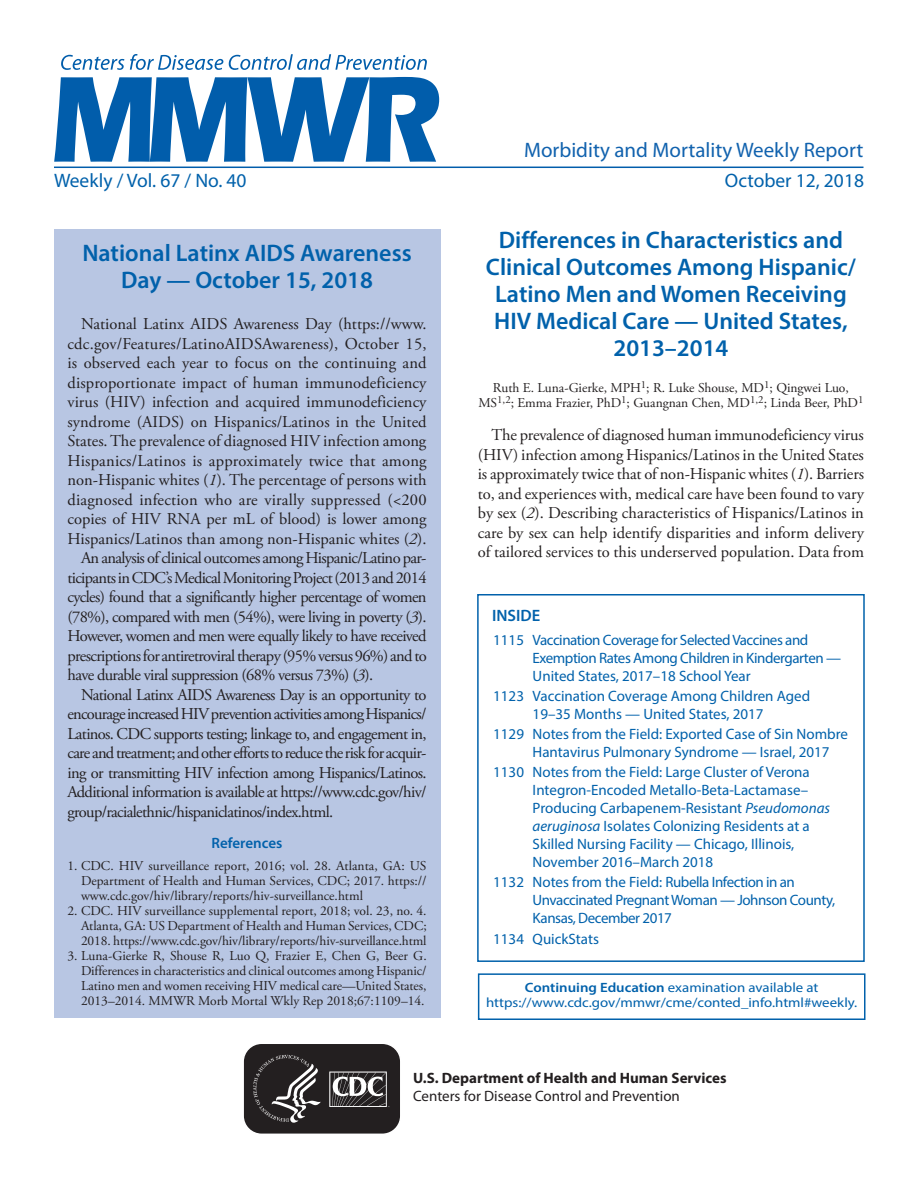
<style>
.page{position:relative;width:918px;height:1188px;background:#fff}
.page>*{position:absolute;margin:0;border:0;box-sizing:border-box;transform-origin:0 0}
.Report_Title{font:600 24px/27px "Myriad Pro";color:#0161ab;text-align:center}
.t1{font:21px "Myriad Pro";color:#1162ae}
.t2{font:19.5px "Myriad Pro";color:#0161ab}
.Paragraph{font:16.5px/19.5px "Adobe Garamond Pro";letter-spacing:-.03em;color:#231f20;text-align:justify}
.inside{font:600 16.5px "Myriad Pro";color:#0161ab}
.t3{font:15px/18px "Myriad Pro";color:#0161ab}
.t4{font:15px/18px "Myriad Pro";letter-spacing:-.03em;color:#0161ab}
.t5{font:700 15px/18px "Myriad Pro";color:#231f20}
.Ref_Title{font:600 15px "Myriad Pro";color:#0161ab}
.References{font:13.5px/15px "Adobe Garamond Pro";color:#231f20;text-align:justify}
.Author_Names{font:13.5px/15px "Adobe Garamond Pro";color:#231f20;text-align:center}
.ce_callout_box{font:13.5px/15px "Myriad Pro";color:#0161ab;text-align:center;scale:1.1 1}
.s1{font-style:italic}
.s2{font-weight:600}
.s3{font-weight:400}
</style>
<div class="page">
<hr style="left:54px;top:167px;width:810px;height:1px;background:#015dab">
<svg style="left:54px;top:77px;width:385px;height:85px"></svg>
<svg style="left:61px;top:54px;width:366px;height:16px"></svg>
<div style="left:477px;top:594px;width:388px;height:368px;border:2px solid #0161ab"></div>
<div style="left:478px;top:973px;width:388px;height:47px;border:2px solid #0161ab"></div>
<svg style="left:243px;top:1045px;width:157px;height:89px;background:#403c3d"></svg>
<div style="left:54px;top:230px;width:386px;height:788px;background:#b8c6e3"></div>
<p class="t1" style="left:524px;top:137px;width:341px">Morbidity and Mortality Weekly Report</p>
<p class="t2" style="left:54px;top:168px;width:194px">Weekly / Vol. 67 / No. 40</p>
<p class="t2" style="left:725px;top:168px;width:141px">October 12, 2018</p>
<p class="Report_Title" style="left:82px;top:239px;width:331px">National Latinx AIDS Awareness<br>Day — October 15, 2018</p>
<p class="Paragraph" style="left:68px;top:315px;width:361px;text-indent:14px">National Latinx AIDS Awareness Day (https://www. cdc.gov/Features/LatinoAIDSAwareness), October 15, is observed each year to focus on the continuing and disproportionate impact of human immunodeficiency virus (HIV) infection and acquired immunodeficiency syndrome (AIDS) on Hispanics/Latinos in the United States. The prevalence of diagnosed HIV infection among Hispanics/Latinos is approximately twice that among non-Hispanic whites (<span class="s1">1</span>). The percentage of persons with diagnosed infection who are virally suppressed (&lt;200 copies of HIV RNA per mL of blood) is lower among Hispanics/Latinos than among non-Hispanic whites (<span class="s1">2</span>).</p>
<p class="Paragraph" style="left:68px;top:549px;width:361px;text-indent:14px">An analysis of clinical outcomes among Hispanic/Latino par&shy;ticipants in CDC’s Medical Monitoring Project (2013 and 2014 cycles) found that a significantly higher percentage of women (78%), compared with men (54%), were living in poverty (<span class="s1">3</span>).<br>However, women and men were equally likely to have received prescriptions for antiretroviral therapy (95% versus 96%) and to have durable viral suppression (68% versus 73%) (<span class="s1">3</span>).</p>
<p class="Paragraph" style="left:68px;top:685px;width:361px;text-indent:14px">National Latinx AIDS Awareness Day is an opportunity to encourage increased HIV prevention activities among Hispanics/ Latinos. CDC supports testing; linkage to, and engagement in, care and treatment; and other efforts to reduce the risk for acquir&shy;ing or transmitting HIV infection among Hispanics/Latinos.<br>Additional information is available at https://www.cdc.gov/hiv/ group/racialethnic/hispaniclatinos/index.html.</p>
<h1 class="Ref_Title" style="left:212px;top:834px;width:72px">References</h1>
<p class="References" style="left:81px;top:859px;width:347px;text-indent:-14px">1. CDC. HIV surveillance report, 2016; vol. 28. Atlanta, GA: US Department of Health and Human Services, CDC; 2017. https:// www.cdc.gov/hiv/library/reports/hiv-surveillance.html</p>
<p class="References" style="left:81px;top:904px;width:347px;text-indent:-14px">2. CDC. HIV surveillance supplemental report, 2018; vol. 23, no. 4.<br>Atlanta, GA: US Department of Health and Human Services, CDC; 2018. https://www.cdc.gov/hiv/library/reports/hiv-surveillance.html</p>
<p class="References" style="left:81px;top:949px;width:347px;text-indent:-14px">3. Luna-Gierke R, Shouse R, Luo Q, Frazier E, Chen G, Beer G.<br>Differences in characteristics and clinical outcomes among Hispanic/ Latino men and women receiving HIV medical care—United States, 2013–2014. MMWR Morb Mortal Wkly Rep 2018;67:1109–14.</p>
<p class="Report_Title" style="left:486px;top:225px;width:371px">Differences in Characteristics and<br>Clinical Outcomes Among Hispanic/<br>Latino Men and Women Receiving<br>HIV Medical Care — United States,<br>2013–2014</p>
<p class="Author_Names" style="left:478px;top:381px;width:387px">Ruth E. Luna-Gierke, MPH<sup>1</sup>; R. Luke Shouse, MD<sup>1</sup>; Qingwei Luo,<br>MS<sup>1,2</sup>; Emma Frazier, PhD<sup>1</sup>; Guangnan Chen, MD<sup>1,2</sup>; Linda Beer, PhD<sup>1</sup></p>
<p class="Paragraph" style="left:478px;top:426px;width:388px;text-indent:14px">The prevalence of diagnosed human immunodeficiency virus (HIV) infection among Hispanics/Latinos in the United States is approximately twice that of non-Hispanic whites (<span class="s1">1</span>). Barriers to, and experiences with, medical care have been found to vary by sex (<span class="s1">2</span>). Describing characteristics of Hispanics/Latinos in care by sex can help identify disparities and inform delivery of tailored services to this underserved population. Data from</p>
<h1 class="inside" style="left:492px;top:605px;width:50px">INSIDE</h1>
<p class="t4" style="left:533px;top:631px;width:310px;text-indent:-39px">1115 Vaccination Coverage for Selected Vaccines and<br>Exemption Rates Among Children in Kindergarten —<br>United States, 2017–18 School Year</p>
<p class="t3" style="left:493px;top:687px;width:318px;text-align:center">1123 Vaccination Coverage Among Children Aged<br>19–35 Months — United States, 2017</p>
<p class="t3" style="left:533px;top:725px;width:317px;text-indent:-39px">1129 Notes from the Field: Exported Case of Sin Nombre<br>Hantavirus Pulmonary Syndrome — Israel, 2017</p>
<p class="t3" style="left:533px;top:763px;width:299px;text-indent:-39px">1130 Notes from the Field: Large Cluster of Verona Integron-Encoded Metallo-Beta-Lactamase– Producing Carbapenem-Resistant <span class="s1">Pseudomonas aeruginosa</span> Isolates Colonizing Residents at a Skilled Nursing Facility — Chicago, Illinois, November 2016–March 2018</p>
<p class="t4" style="left:533px;top:873px;width:304px;text-indent:-39px">1132 Notes from the Field: Rubella Infection in an<br>Unvaccinated Pregnant Woman — Johnson County,<br>Kansas, December 2017</p>
<p class="t3" style="left:493px;top:929px;width:107px">1134 QuickStats</p>
<p class="ce_callout_box" style="left:486px;top:980px;width:339px"><span class="s2">Continuing Education</span> examination available at https://www.cdc.gov/mmwr/cme/conted_info.html#weekly.</p>
<p class="t5" style="left:413px;top:1069px;width:315px">U.S. Department of Health and Human Services<br><span class="s3">Centers for Disease Control and Prevention</span></p>
</div>
